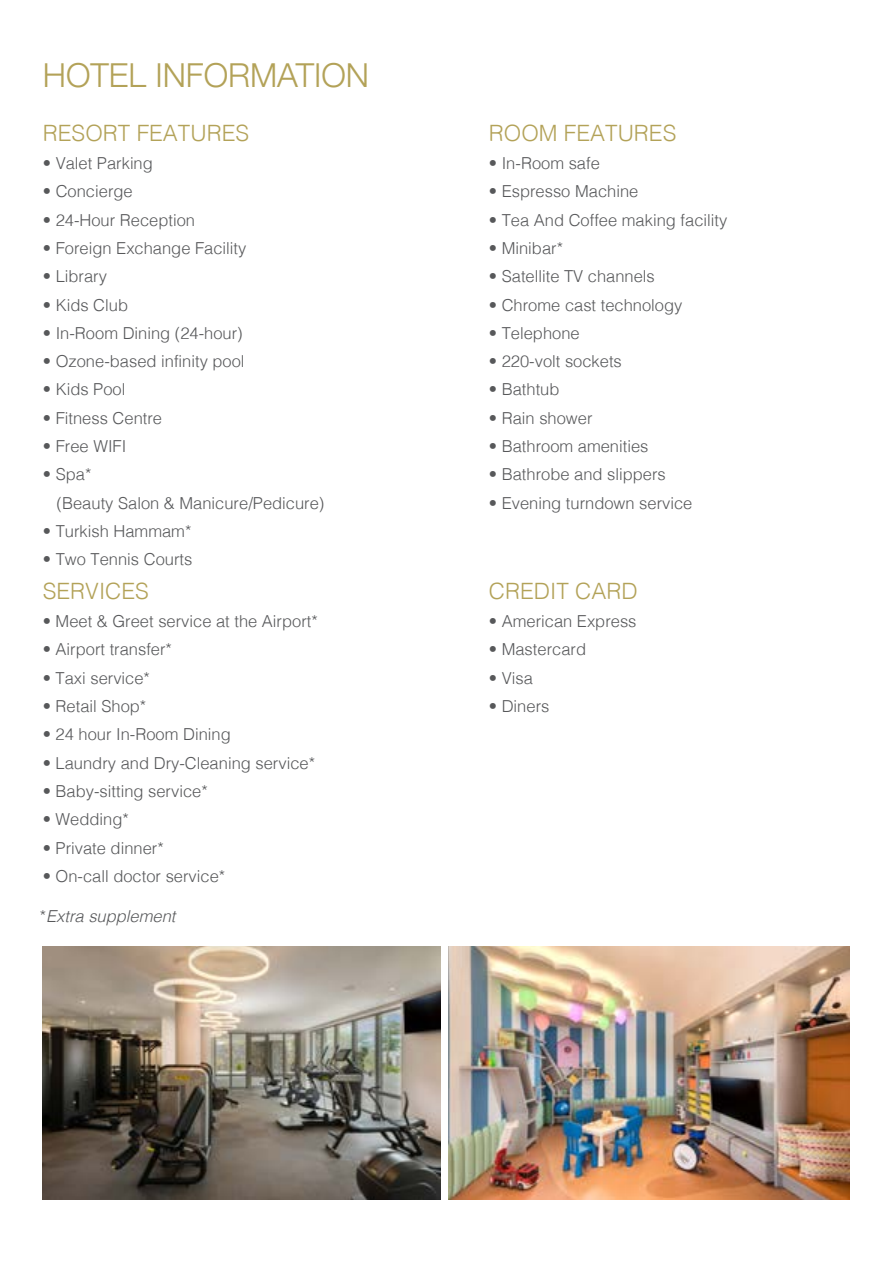
<style>
.page{position:relative;width:893px;height:1263px;background:#fff}
.page>*{position:absolute;margin:0;border:0;box-sizing:border-box;transform-origin:0 0}
.t1{font:300 33px "Helvetica Neue";color:#b3a258}
.t2{font:300 22.5px "Helvetica";color:#b3a258}
.t3{font:300 16.5px "Helvetica";color:#57585a}
.t4{font:italic 300 16.5px "Helvetica";color:#57585a}
.s1{font-style:normal}
</style>
<div class="page">
<img style="left:43px;top:946px;width:397px;height:253px">
<img style="left:449px;top:946px;width:401px;height:253px">
<p class="t1" style="left:43px;top:48px;width:328px">HOTEL INFORMATION</p>
<p class="t2" style="left:43px;top:114px;width:208px">RESORT FEATURES</p>
<p class="t3" style="left:43px;top:149px;width:112px">• Valet Parking</p>
<p class="t3" style="left:43px;top:177px;width:91px">• Concierge</p>
<p class="t3" style="left:43px;top:206px;width:154px">• 24-Hour Reception</p>
<p class="t3" style="left:43px;top:234px;width:205px">• Foreign Exchange Facility</p>
<p class="t3" style="left:43px;top:262px;width:66px">• Library</p>
<p class="t3" style="left:43px;top:291px;width:87px">• Kids Club</p>
<p class="t3" style="left:43px;top:319px;width:201px">• In-Room Dining (24-hour)</p>
<p class="t3" style="left:43px;top:347px;width:203px">• Ozone-based infinity pool</p>
<p class="t3" style="left:43px;top:376px;width:84px">• Kids Pool</p>
<p class="t3" style="left:43px;top:404px;width:121px">• Fitness Centre</p>
<p class="t3" style="left:43px;top:432px;width:85px">• Free WIFI</p>
<p class="t3" style="left:43px;top:460px;width:50px">• Spa*</p>
<p class="t3" style="left:57px;top:489px;width:269px">(Beauty Salon &amp; Manicure/Pedicure)</p>
<p class="t3" style="left:43px;top:517px;width:150px">• Turkish Hammam*</p>
<p class="t3" style="left:43px;top:545px;width:151px">• Two Tennis Courts</p>
<p class="t2" style="left:43px;top:572px;width:108px">SERVICES</p>
<p class="t3" style="left:43px;top:607px;width:277px">• Meet &amp; Greet service at the Airport*</p>
<p class="t3" style="left:43px;top:635px;width:131px">• Airport transfer*</p>
<p class="t3" style="left:43px;top:664px;width:109px">• Taxi service*</p>
<p class="t3" style="left:43px;top:692px;width:105px">• Retail Shop*</p>
<p class="t3" style="left:43px;top:720px;width:189px">• 24 hour In-Room Dining</p>
<p class="t3" style="left:43px;top:749px;width:274px">• Laundry and Dry-Cleaning service*</p>
<p class="t3" style="left:43px;top:777px;width:167px">• Baby-sitting service*</p>
<p class="t3" style="left:43px;top:805px;width:88px">• Wedding*</p>
<p class="t3" style="left:43px;top:834px;width:123px">• Private dinner*</p>
<p class="t3" style="left:43px;top:862px;width:184px">• On-call doctor service*</p>
<p class="t4" style="left:40px;top:902px;width:137px"><span class="s1">*</span>Extra supplement</p>
<p class="t2" style="left:489px;top:114px;width:189px">ROOM FEATURES</p>
<p class="t3" style="left:489px;top:149px;width:112px">• In-Room safe</p>
<p class="t3" style="left:489px;top:177px;width:151px">• Espresso Machine</p>
<p class="t3" style="left:489px;top:206px;width:240px">• Tea And Coffee making facility</p>
<p class="t3" style="left:489px;top:234px;width:76px">• Minibar*</p>
<p class="t3" style="left:489px;top:262px;width:167px">• Satellite TV channels</p>
<p class="t3" style="left:489px;top:291px;width:195px">• Chrome cast technology</p>
<p class="t3" style="left:489px;top:319px;width:92px">• Telephone</p>
<p class="t3" style="left:489px;top:347px;width:134px">• 220-volt sockets</p>
<p class="t3" style="left:489px;top:376px;width:72px">• Bathtub</p>
<p class="t3" style="left:489px;top:404px;width:105px">• Rain shower</p>
<p class="t3" style="left:489px;top:432px;width:161px">• Bathroom amenities</p>
<p class="t3" style="left:489px;top:460px;width:178px">• Bathrobe and slippers</p>
<p class="t3" style="left:489px;top:489px;width:205px">• Evening turndown service</p>
<p class="t2" style="left:489px;top:572px;width:150px">CREDIT CARD</p>
<p class="t3" style="left:489px;top:607px;width:149px">• American Express</p>
<p class="t3" style="left:489px;top:635px;width:99px">• Mastercard</p>
<p class="t3" style="left:489px;top:664px;width:46px">• Visa</p>
<p class="t3" style="left:489px;top:692px;width:62px">• Diners</p>
</div>
